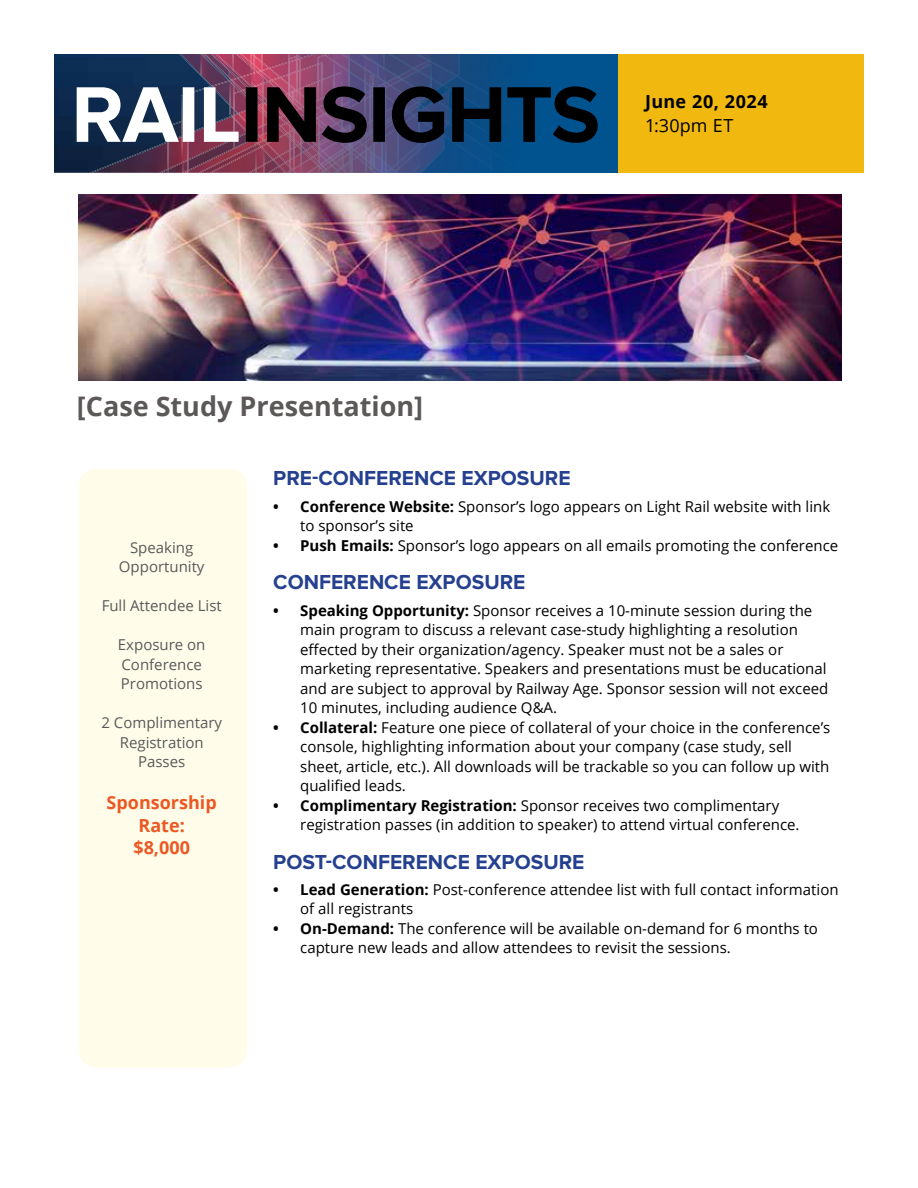
<style>
.page{position:relative;width:918px;height:1188px;background:#fff}
.page>*{position:absolute;margin:0;border:0;box-sizing:border-box;transform-origin:0 0}
.t1{font:700 27px "Open Sans";color:#5d5858}
.t2{font:700 21px "Proxima Nova";color:#25408f}
.t3{font:700 18px/22.5px "Open Sans";color:#ec5824;text-align:center}
.t4{font:700 18px "Open Sans";letter-spacing:.02em;color:#000}
.t5{font:18px "Open Sans";letter-spacing:.01em;color:#000}
.t6{font:15px/19.5px "Open Sans";color:#000}
.t7{font:15px/19.5px "Open Sans";color:#58595b;text-align:center}
.s1{font-weight:700}
</style>
<div class="page">
<div style="left:619px;top:54px;width:245px;height:119px;background:#f1b80f"></div>
<svg style="left:54px;top:54px;width:564px;height:119px"></svg>
<img style="left:77px;top:54px;width:521px;height:119px">
<div style="left:79px;top:469px;width:168px;height:599px;background:#fffde9;border-radius:18px"></div>
<img style="left:79px;top:194px;width:762px;height:186px">
<h1 class="t1" style="left:77px;top:387px;width:348px">[Case Study Presentation]</h1>
<p class="t4" style="left:645px;top:89px;width:124px">June 20, 2024</p>
<p class="t5" style="left:645px;top:113px;width:90px">1:30pm ET</p>
<p class="t7" style="left:119px;top:537px;width:87px">Speaking<br>Opportunity</p>
<p class="t7" style="left:102px;top:596px;width:122px">Full Attendee List</p>
<p class="t7" style="left:118px;top:635px;width:89px;text-align:left">Exposure on<br>Conference<br>Promotions</p>
<p class="t7" style="left:101px;top:713px;width:122px">2 Complimentary<br>Registration<br>Passes</p>
<p class="t3" style="left:107px;top:791px;width:112px">Sponsorship<br>Rate:<br>$8,000</p>
<h2 class="t2" style="left:273px;top:466px;width:299px">PRE-CONFERENCE EXPOSURE</h2>
<p class="t6" style="left:300px;top:496px;width:532px;text-indent:-27px"><span class="s1">• Conference Website:</span> Sponsor’s logo appears on Light Rail website with link to sponsor’s site</p>
<p class="t6" style="left:273px;top:535px;width:566px"><span class="s1">• Push Emails:</span> Sponsor’s logo appears on all emails promoting the conference</p>
<h2 class="t2" style="left:273px;top:570px;width:254px">CONFERENCE EXPOSURE</h2>
<p class="t6" style="left:300px;top:600px;width:530px;text-indent:-27px"><span class="s1">• Speaking Opportunity:</span> Sponsor receives a 10-minute session during the main program to discuss a relevant case-study highlighting a resolution effected by their organization/agency. Speaker must not be a sales or marketing representative. Speakers and presentations must be educational and are subject to approval by Railway Age. Sponsor session will not exceed 10 minutes, including audience Q&amp;A.</p>
<p class="t6" style="left:300px;top:717px;width:532px;text-indent:-27px"><span class="s1">• Collateral:</span> Feature one piece of collateral of your choice in the conference’s console, highlighting information about your company (case study, sell sheet, article, etc.). All downloads will be trackable so you can follow up with qualified leads.</p>
<p class="t6" style="left:300px;top:795px;width:501px;text-indent:-27px"><span class="s1">• Complimentary Registration:</span> Sponsor receives two complimentary registration passes (in addition to speaker) to attend virtual conference.</p>
<h2 class="t2" style="left:273px;top:850px;width:313px">POST-CONFERENCE EXPOSURE</h2>
<p class="t6" style="left:300px;top:879px;width:540px;text-indent:-27px"><span class="s1">• Lead Generation:</span> Post-conference attendee list with full contact information of all registrants</p>
<p class="t6" style="left:300px;top:918px;width:519px;text-indent:-27px"><span class="s1">• On-Demand:</span> The conference will be available on-demand for 6 months to capture new leads and allow attendees to revisit the sessions.</p>
</div>
